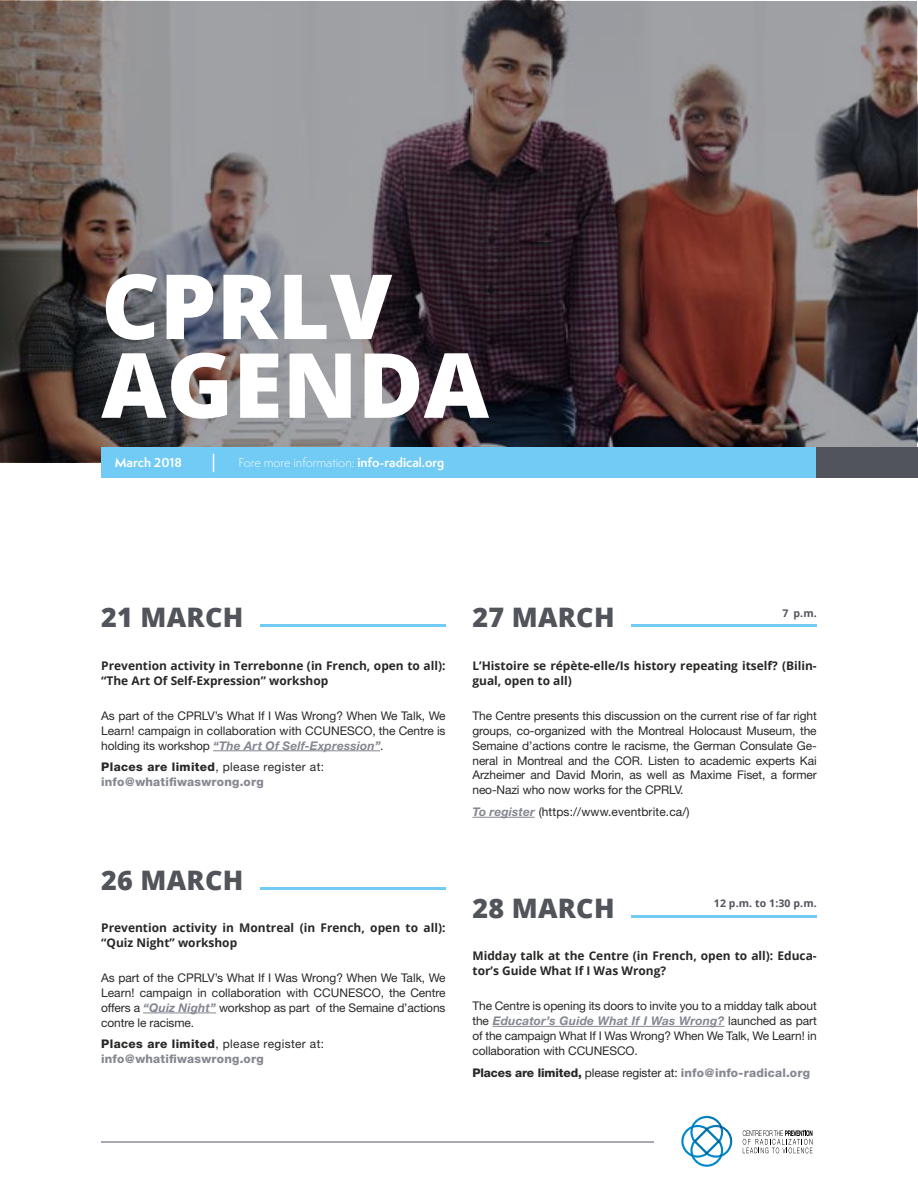
<style>
.page{position:relative;width:918px;height:1188px;background:#fff}
.page>*{position:absolute;margin:0;border:0;box-sizing:border-box;transform-origin:0 0}
.t1{font:800 90px/78.8px "Open Sans";color:#fff}
.t2{font:800 26.85px "Open Sans";letter-spacing:.01em;color:#52545c}
.t3{font:12px/15px "Helvetica Neue";letter-spacing:-.01em;color:#282827;text-align:justify}
.t4{font:700 12px/15px "Open Sans";color:#282827}
.t5{font:800 12px/15px "Helvetica Neue";letter-spacing:.015em;color:#858791}
.t6{font:12px "Helvetica Neue";letter-spacing:.01em;color:#282827}
.t7{font:300 12px "Semplicita Pro";color:#fff}
.t8{font:700 12px "Semplicita Pro";color:#fff}
.t9{font:700 10.5px "Open Sans";color:#52545c}
.s1{font-weight:700}
.s2{font-weight:700;font-style:italic;color:#858791}
.s3{color:#282827}
.s4{font-weight:400;color:#282827}
</style>
<div class="page">
<svg style="left:1px;top:1px;width:916px;height:460px;background:#6b5f61"></svg>
<svg style="left:681px;top:1115px;width:131px;height:52px"></svg>
<hr style="left:101px;top:1141px;width:552px;height:2px;background:#a7a9b1">
<hr style="left:143px;top:1013px;width:73px;height:1px;background:#858791">
<hr style="left:493px;top:1026px;width:231px;height:1px;background:#858791">
<hr style="left:213px;top:750px;width:167px;height:1px;background:#858791">
<hr style="left:260px;top:625px;width:186px;height:2px;background:#71cbf4">
<hr style="left:472px;top:817px;width:63px;height:1px;background:#858791">
<hr style="left:632px;top:625px;width:185px;height:2px;background:#71cbf4">
<hr style="left:260px;top:887px;width:186px;height:3px;background:#71cbf4">
<hr style="left:632px;top:915px;width:185px;height:3px;background:#71cbf4">
<div style="left:101px;top:447px;width:734px;height:31px;background:#71cbf4"></div>
<div style="left:817px;top:447px;width:101px;height:31px;background:#52545c"></div>
<svg style="left:213px;top:454px;width:1px;height:18px"></svg>
<h1 class="t1" style="left:101px;top:262px;width:389px">CPRLV<br>AGENDA</h1>
<p class="t8" style="left:115px;top:453px;width:69px">March 2018</p>
<p class="t7" style="left:238px;top:454px;width:207px">Fore more information: <span class="s1">info-radical.org</span></p>
<h2 class="t2" style="left:101px;top:597px;width:144px">21 MARCH</h2>
<p class="t4" style="left:101px;top:658px;width:346px">Prevention activity in Terrebonne (in French, open to all): “The Art Of Self-Expression” workshop</p>
<p class="t3" style="left:101px;top:708px;width:346px">As part of the CPRLV’s What If I Was Wrong? When We Talk, We Learn! campaign in collaboration with CCUNESCO, the Centre is holding its workshop <span class="s2">“The Art Of Self-Expression”</span>.</p>
<p class="t5" style="left:101px;top:759px;width:224px"><span class="s3">Places are limited</span><span class="s4">, please register at: </span>info@whatifiwaswrong.org</p>
<h2 class="t2" style="left:101px;top:859px;width:144px">26 MARCH</h2>
<p class="t4" style="left:101px;top:920px;width:346px">Prevention activity in Montreal (in French, open to all): “Quiz Night” workshop</p>
<p class="t3" style="left:101px;top:970px;width:346px">As part of the CPRLV’s What If I Was Wrong? When We Talk, We Learn! campaign in collaboration with CCUNESCO, the Centre offers a <span class="s2">“Quiz Night”</span> workshop as part of the Semaine d’actions contre le racisme.</p>
<p class="t5" style="left:101px;top:1037px;width:224px"><span class="s3">Places are limited</span><span class="s4">, please register at: </span>info@whatifiwaswrong.org</p>
<h2 class="t2" style="left:472px;top:597px;width:144px">27 MARCH</h2>
<p class="t9" style="left:782px;top:606px;width:36px">7 p.m.</p>
<p class="t4" style="left:472px;top:658px;width:346px">L’Histoire se répète-elle/Is history repeating itself? (Bilin&shy;gual, open to all)</p>
<p class="t3" style="left:472px;top:708px;width:346px">The Centre presents this discussion on the current rise of far right groups, co-organized with the Montreal Holocaust Museum, the Semaine d’actions contre le racisme, the German Consulate Ge&shy;neral in Montreal and the COR. Listen to academic experts Kai Arzheimer and David Morin, as well as Maxime Fiset, a former neo-Nazi who now works for the CPRLV.</p>
<p class="t6" style="left:472px;top:805px;width:219px"><span class="s2">To register</span> (https://www.eventbrite.ca/)</p>
<h2 class="t2" style="left:472px;top:888px;width:144px">28 MARCH</h2>
<p class="t9" style="left:714px;top:896px;width:104px">12 p.m. to 1:30 p.m.</p>
<p class="t4" style="left:472px;top:948px;width:346px">Midday talk at the Centre (in French, open to all): Educa&shy;tor’s Guide What If I Was Wrong?</p>
<p class="t3" style="left:472px;top:998px;width:346px">The Centre is opening its doors to invite you to a midday talk about the <span class="s2">Educator’s Guide What If I Was Wrong?</span> launched as part of the campaign What If I Was Wrong? When We Talk, We Learn! in collaboration with CCUNESCO.</p>
<p class="t5" style="left:472px;top:1065px;width:339px"><span class="s3">Places are limited,</span> <span class="s4">please register at:</span> info@info-radical.org</p>
</div>
